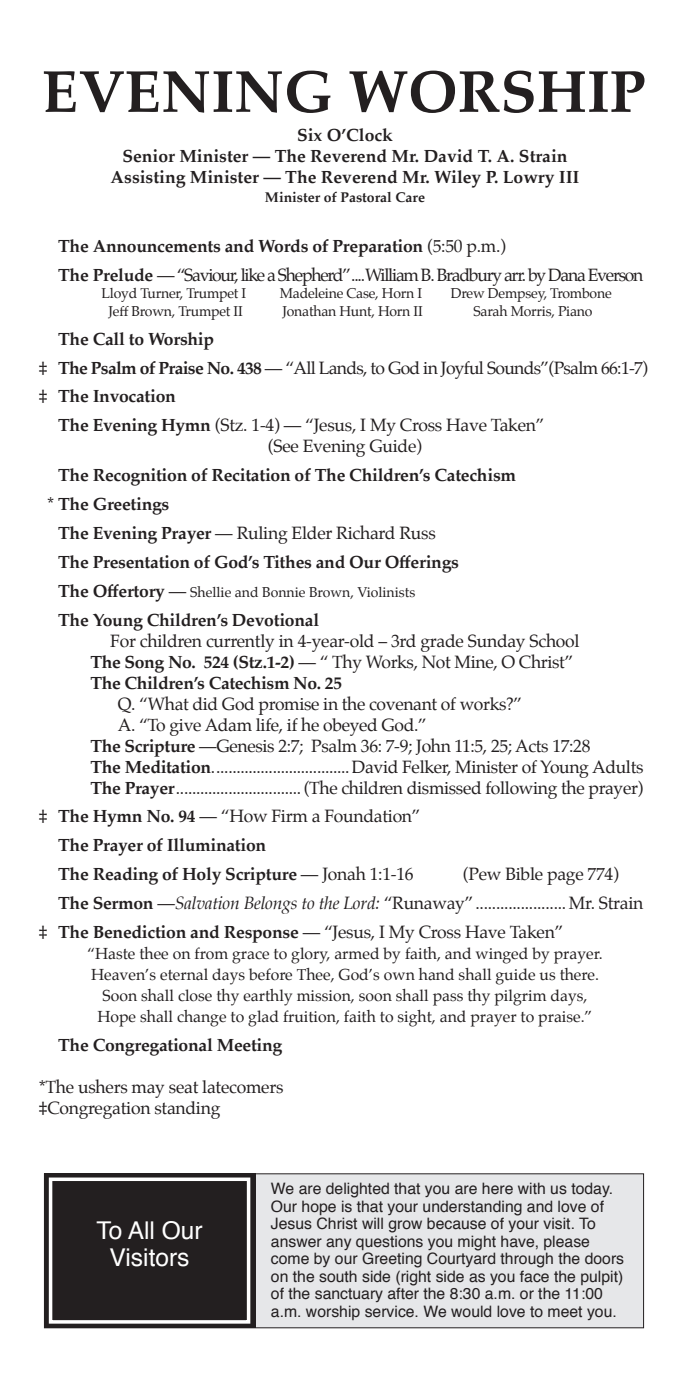
<style>
.page{position:relative;width:690px;height:1386px;background:#fff}
.page>*{position:absolute;margin:0;border:0;box-sizing:border-box;transform-origin:0 0}
.t1{font:700 59.5px "Palatino";color:#231f20}
.t2{font:24.5px/26.2px "Helvetica";color:#fff;text-align:center}
.t3{font:17.5px/21px "Palatino";letter-spacing:-.02em;color:#231f20}
.t4{font:700 17.5px/21px "Palatino";letter-spacing:-.015em;color:#231f20;text-align:center}
.t5{font:17.5px/28.9px "Palatino";letter-spacing:-.07em;color:#231f20}
.t6{font:17.5px "Palatino";letter-spacing:-.04em;color:#231f20}
.t7{font:15.75px/17.5px "Helvetica";color:#231f20}
.t8{font:15.75px/21px "Palatino";color:#231f20;text-align:center}
.t9{font:14px "Palatino";letter-spacing:-.015em;color:#231f20}
.t10{font:700 14px "Palatino";color:#231f20}
.s1{font-weight:700}
.s2{font-weight:400}
.s3{font-weight:700;font-size:17.5px}
.s4{font-size:17.5px}
.s5{font-style:italic}
</style>
<div class="page">
<div style="left:44px;top:1174px;width:599px;height:154px;background:#e6e7e9"></div>
<div style="left:44px;top:1173px;width:211px;height:155px;background:#231f20"></div>
<div style="left:49px;top:1178px;width:201px;height:146px;border:4px solid #fff"></div>
<h1 class="t1" style="left:42px;top:41px;width:605px">EVENING WORSHIP</h1>
<p class="t4" style="left:110px;top:124px;width:470px">Six O’Clock<br>Senior Minister — The Reverend Mr. David T. A. Strain<br>Assisting Minister — The Reverend Mr. Wiley P. Lowry III</p>
<p class="t10" style="left:265px;top:185px;width:161px">Minister of Pastoral Care</p>
<p class="t5" style="left:58px;top:231px;width:586px"><span class="s1">The Announcements and Words of Preparation</span> (5:50 p.m.)<br><span class="s1">The Prelude</span> — “Saviour, like a Shepherd”....William B. Bradbury arr. by Dana Everson</p>
<p class="t9" style="left:101px;top:282px;width:146px">Lloyd Turner, Trumpet I</p>
<p class="t9" style="left:279px;top:282px;width:144px">Madeleine Case, Horn I</p>
<p class="t9" style="left:450px;top:282px;width:162px">Drew Dempsey, Trombone</p>
<p class="t9" style="left:108px;top:299px;width:136px">Jeff Brown, Trumpet II</p>
<p class="t9" style="left:282px;top:299px;width:142px">Jonathan Hunt, Horn II</p>
<p class="t9" style="left:473px;top:299px;width:121px">Sarah Morris, Piano</p>
<p class="t4" style="left:58px;top:328px;width:157px">The Call to Worship</p>
<p class="t6" style="left:39px;top:353px;width:610px">‡ <span class="s1">The Psalm of Praise No. 438</span> — “All Lands, to God in Joyful Sounds”(Psalm 66:1-7)</p>
<p class="t4" style="left:39px;top:386px;width:138px"><span class="s2">‡</span> The Invocation</p>
<p class="t3" style="left:58px;top:415px;width:487px"><span class="s1">The Evening Hymn</span> (Stz. 1-4) — “Jesus, I My Cross Have Taken”</p>
<p class="t3" style="left:268px;top:436px;width:155px">(See Evening Guide)</p>
<p class="t4" style="left:58px;top:464px;width:459px">The Recognition of Recitation of The Children’s Catechism</p>
<p class="t4" style="left:47px;top:493px;width:124px"><span class="s2">*</span> The Greetings</p>
<p class="t3" style="left:58px;top:522px;width:379px"><span class="s1">The Evening Prayer</span> — Ruling Elder Richard Russ</p>
<p class="t4" style="left:58px;top:551px;width:402px">The Presentation of God’s Tithes and Our Offerings</p>
<p class="t9" style="left:58px;top:580px;width:358px"><span class="s3">The Offertory</span> <span class="s4">—</span> Shellie and Bonnie Brown, Violinists</p>
<p class="t4" style="left:58px;top:609px;width:262px">The Young Children’s Devotional</p>
<p class="t3" style="left:90px;top:630px;width:490px;text-indent:20px">For children currently in 4-year-old – 3rd grade Sunday School<br><span class="s1">The Song No. 524 (Stz.1-2)</span> — “ Thy Works, Not Mine, O Christ”<br><span class="s1">The Children’s Catechism No. 25</span></p>
<p class="t3" style="left:118px;top:693px;width:406px">Q. “What did God promise in the covenant of works?”</p>
<p class="t3" style="left:118px;top:714px;width:310px">A. “To give Adam life, if he obeyed God.”</p>
<p class="t3" style="left:90px;top:735px;width:501px"><span class="s1">The Scripture</span> —Genesis 2:7; Psalm 36: 7-9; John 11:5, 25; Acts 17:28</p>
<p class="t3" style="left:90px;top:756px;width:554px"><span class="s1">The Meditation</span>..................................David Felker, Minister of Young Adults</p>
<p class="t3" style="left:90px;top:777px;width:554px"><span class="s1">The Prayer</span>............................... (The children dismissed following the prayer)</p>
<p class="t4" style="left:58px;top:802px;width:364px;line-height:28.9px;text-align:left;text-indent:-19px"><span class="s2">‡</span> The Hymn No. 94 <span class="s2">— “How Firm a Foundation”<br></span>The Prayer of Illumination<br>The Reading of Holy Scripture <span class="s2">— Jonah 1:1-16</span></p>
<p class="t3" style="left:462px;top:864px;width:157px">(Pew Bible page 774)</p>
<p class="t3" style="left:58px;top:893px;width:586px"><span class="s1">The Sermon</span> —<span class="s5">Salvation Belongs to the Lord:</span> “Runaway”...................... Mr. Strain</p>
<p class="t3" style="left:39px;top:921px;width:525px">‡ <span class="s1">The Benediction and Response</span> — “Jesus, I My Cross Have Taken”</p>
<p class="t8" style="left:87px;top:943px;width:516px">“Haste thee on from grace to glory, armed by faith, and winged by prayer.<br>Heaven’s eternal days before Thee, God’s own hand shall guide us there.<br>Soon shall close thy earthly mission, soon shall pass thy pilgrim days, Hope shall change to glad fruition, faith to sight, and prayer to praise.”</p>
<p class="t4" style="left:58px;top:1034px;width:225px">The Congregational Meeting</p>
<p class="t3" style="left:39px;top:1076px;width:246px">*The ushers may seat latecomers ‡Congregation standing</p>
<h2 class="t2" style="left:96px;top:1218px;width:108px">To All Our<br>Visitors</h2>
<p class="t7" style="left:271px;top:1181px;width:354px">We are delighted that you are here with us today.<br>Our hope is that your understanding and love of Jesus Christ will grow because of your visit. To answer any questions you might have, please come by our Greeting Courtyard through the doors on the south side (right side as you face the pulpit) of the sanctuary after the 8:30 a.m. or the 11:00 a.m. worship service. We would love to meet you.</p>
</div>
